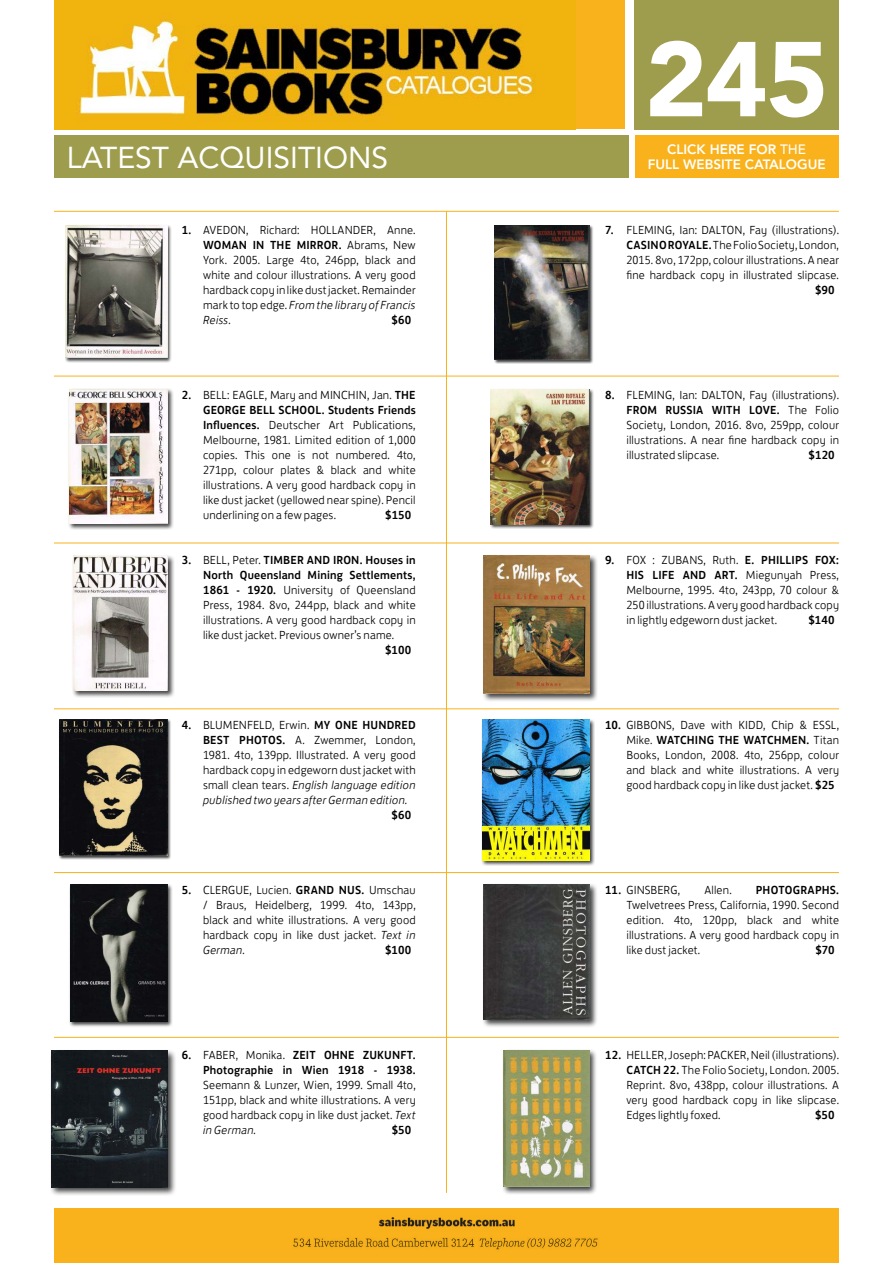
<style>
.page{position:relative;width:893px;height:1263px;background:#fff}
.page>*{position:absolute;margin:0;border:0;box-sizing:border-box;transform-origin:0 0}
.t1{font:900 105px "Avenir";color:#fff}
.t2{font:30px "Avenir";color:#fff}
.t3{font:800 13.5px/15px "Avenir";color:#fff;text-align:center}
.t4{font:300 12px/15px "FS Jack";letter-spacing:.015em;color:#000;text-align:justify}
.t5{font:500 12px/15px "FS Jack";letter-spacing:.015em;color:#000;text-align:right}
.s1{font-weight:500}
.s2{font-style:italic}
.s3{font-weight:300}
</style>
<div class="page">
<div style="left:54px;top:1208px;width:785px;height:55px;background:#f9b21b"></div>
<img style="left:293px;top:1237px;width:305px;height:13px">
<div style="left:65px;top:225px;width:107px;height:138px;background:#000;opacity:.75"></div>
<img style="left:66px;top:226px;width:101px;height:132px">
<div style="left:494px;top:225px;width:100px;height:139px;background:#000;opacity:.75"></div>
<img style="left:494px;top:226px;width:95px;height:134px">
<div style="left:490px;top:388px;width:105px;height:141px;background:#000;opacity:.75"></div>
<img style="left:491px;top:390px;width:98px;height:134px">
<div style="left:67px;top:388px;width:107px;height:142px;background:#000;opacity:.75"></div>
<img style="left:69px;top:390px;width:98px;height:133px">
<div style="left:482px;top:554px;width:116px;height:148px;background:#000;opacity:.75"></div>
<img style="left:483px;top:556px;width:106px;height:137px">
<div style="left:71px;top:554px;width:104px;height:144px;background:#000;opacity:.75"></div>
<img style="left:73px;top:556px;width:94px;height:135px">
<div style="left:481px;top:719px;width:114px;height:147px;background:#000;opacity:.75"></div>
<img style="left:482px;top:720px;width:107px;height:140px">
<div style="left:58px;top:719px;width:114px;height:141px;background:#000;opacity:.75"></div>
<img style="left:59px;top:720px;width:108px;height:136px">
<div style="left:482px;top:883px;width:116px;height:145px;background:#000;opacity:.75"></div>
<img style="left:484px;top:885px;width:105px;height:134px">
<div style="left:69px;top:883px;width:104px;height:144px;background:#000;opacity:.75"></div>
<img style="left:70px;top:885px;width:97px;height:137px">
<div style="left:49px;top:1048px;width:128px;height:148px;background:#000;opacity:.75"></div>
<img style="left:51px;top:1051px;width:116px;height:136px">
<div style="left:502px;top:1048px;width:96px;height:147px;background:#000;opacity:.75"></div>
<img style="left:504px;top:1051px;width:85px;height:135px">
<img style="left:379px;top:1217px;width:136px;height:12px">
<div style="left:54px;top:135px;width:574px;height:43px;background:#9e9d4d"></div>
<div style="left:635px;top:135px;width:203px;height:43px;background:#f9b21b"></div>
<div style="left:635px;top:0;width:204px;height:129px;background:#9e9d4d"></div>
<div style="left:54px;top:0;width:570px;height:129px;background:#f9b21b"></div>
<img style="left:54px;top:0;width:521px;height:129px">
<hr style="left:54px;top:211px;width:785px;height:1px;background:#f9b21b">
<hr style="left:54px;top:376px;width:785px;height:1px;background:#f9b21b">
<hr style="left:54px;top:543px;width:785px;height:1px;background:#f9b21b">
<hr style="left:54px;top:708px;width:785px;height:1px;background:#f9b21b">
<hr style="left:54px;top:872px;width:785px;height:1px;background:#f9b21b">
<hr style="left:54px;top:1037px;width:785px;height:1px;background:#f9b21b">
<hr style="left:446px;top:211px;width:1px;height:982px;background:#f9b21b">
<h1 class="t1" style="left:645px;top:16px;width:185px">245</h1>
<h2 class="t2" style="left:67px;top:140px;width:323px">LATEST ACQUISITIONS</h2>
<p class="t3" style="left:648px;top:142px;width:180px">CLICK HERE FOR <span class="s1">THE<br></span>FULL WEBSITE CATALOGUE</p>
<p class="t4" style="left:203px;top:221px;width:214px;text-indent:-21px"><span class="s1">1.</span> AVEDON, Richard: HOLLANDER, Anne.<br><span class="s1">WOMAN IN THE MIRROR.</span> Abrams, New York. 2005. Large 4to, 246pp, black and white and colour illustrations. A very good hardback copy in like dust jacket. Remainder mark to top edge. <span class="s2">From the library of Francis Reiss.</span></p>
<p class="t5" style="left:391px;top:312px;width:21px">$60</p>
<p class="t4" style="left:203px;top:386px;width:214px;text-indent:-21px"><span class="s1">2.</span> BELL: EAGLE, Mary and MINCHIN, Jan. <span class="s1">THE GEORGE BELL SCHOOL. Students Friends Influences.</span> Deutscher Art Publications, Melbourne, 1981. Limited edition of 1,000 copies. This one is not numbered. 4to, 271pp, colour plates &amp; black and white illustrations. A very good hardback copy in like dust jacket (yellowed near spine). Pencil underlining on a few pages.</p>
<p class="t5" style="left:385px;top:507px;width:28px">$150</p>
<p class="t4" style="left:203px;top:551px;width:214px;text-indent:-21px"><span class="s1">3.</span> BELL, Peter. <span class="s1">TIMBER AND IRON. Houses in North Queensland Mining Settlements, 1861 - 1920.</span> University of Queensland Press, 1984. 8vo, 244pp, black and white illustrations. A very good hardback copy in like dust jacket. Previous owner’s name.</p>
<p class="t5" style="left:385px;top:642px;width:28px">$100</p>
<p class="t4" style="left:203px;top:716px;width:214px;text-indent:-21px"><span class="s1">4.</span> BLUMENFELD, Erwin. <span class="s1">MY ONE HUNDRED BEST PHOTOS.</span> A. Zwemmer, London, 1981. 4to, 139pp. Illustrated. A very good hardback copy in edgeworn dust jacket with small clean tears. <span class="s2">English language edition published two years after German edition.</span></p>
<p class="t5" style="left:391px;top:807px;width:21px">$60</p>
<p class="t4" style="left:203px;top:881px;width:214px;text-indent:-21px"><span class="s1">5.</span> CLERGUE, Lucien. <span class="s1">GRAND NUS.</span> Umschau / Braus, Heidelberg, 1999. 4to, 143pp, black and white illustrations. A very good hardback copy in like dust jacket. <span class="s2">Text in German.</span></p>
<p class="t5" style="left:385px;top:942px;width:28px">$100</p>
<p class="t5" style="left:182px;top:1047px;width:235px">6. <span class="s3">FABER, Monika.</span> ZEIT OHNE ZUKUNFT.<br>Photographie in Wien 1918 - 1938.</p>
<p class="t4" style="left:203px;top:1076px;width:214px">Seemann &amp; Lunzer, Wien, 1999. Small 4to, 151pp, black and white illustrations. A very good hardback copy in like dust jacket. <span class="s2">Text in German.</span></p>
<p class="t5" style="left:392px;top:1122px;width:21px">$50</p>
<p class="t4" style="left:626px;top:221px;width:214px;text-indent:-21px"><span class="s1">7.</span> FLEMING, Ian: DALTON, Fay (illustrations).<br><span class="s1">CASINO ROYALE.</span> The Folio Society, London, 2015. 8vo, 172pp, colour illustrations. A near fine hardback copy in illustrated slipcase.</p>
<p class="t5" style="left:815px;top:282px;width:21px">$90</p>
<p class="t4" style="left:626px;top:386px;width:214px;text-indent:-21px"><span class="s1">8.</span> FLEMING, Ian: DALTON, Fay (illustrations).<br><span class="s1">FROM RUSSIA WITH LOVE.</span> The Folio Society, London, 2016. 8vo, 259pp, colour illustrations. A near fine hardback copy in illustrated slipcase.</p>
<p class="t5" style="left:809px;top:447px;width:28px">$120</p>
<p class="t4" style="left:626px;top:551px;width:214px;text-indent:-21px"><span class="s1">9.</span> FOX : ZUBANS, Ruth. <span class="s1">E. PHILLIPS FOX:<br>HIS LIFE AND ART.</span> Miegunyah Press, Melbourne, 1995. 4to, 243pp, 70 colour &amp; 250 illustrations. A very good hardback copy in lightly edgeworn dust jacket.</p>
<p class="t5" style="left:808px;top:612px;width:28px">$140</p>
<p class="t4" style="left:626px;top:716px;width:214px;text-indent:-21px"><span class="s1">10.</span> GIBBONS, Dave with KIDD, Chip &amp; ESSL, Mike. <span class="s1">WATCHING THE WATCHMEN.</span> Titan Books, London, 2008. 4to, 256pp, colour and black and white illustrations. A very good hardback copy in like dust jacket. <span class="s1">$25</span></p>
<p class="t4" style="left:605px;top:881px;width:77px"><span class="s1">11.</span> GINSBERG,</p>
<p class="t4" style="left:704px;top:881px;width:29px">Allen.</p>
<p class="t5" style="left:756px;top:882px;width:85px">PHOTOGRAPHS.</p>
<p class="t4" style="left:626px;top:896px;width:214px">Twelvetrees Press, California, 1990. Second edition. 4to, 120pp, black and white illustrations. A very good hardback copy in like dust jacket.</p>
<p class="t5" style="left:815px;top:942px;width:21px">$70</p>
<p class="t4" style="left:626px;top:1046px;width:214px;text-indent:-21px"><span class="s1">12.</span> HELLER, Joseph: PACKER, Neil (illustrations).<br><span class="s1">CATCH 22.</span> The Folio Society, London. 2005.<br>Reprint. 8vo, 438pp, colour illustrations. A very good hardback copy in like slipcase.<br>Edges lightly foxed.</p>
<p class="t5" style="left:815px;top:1107px;width:21px">$50</p>
</div>
